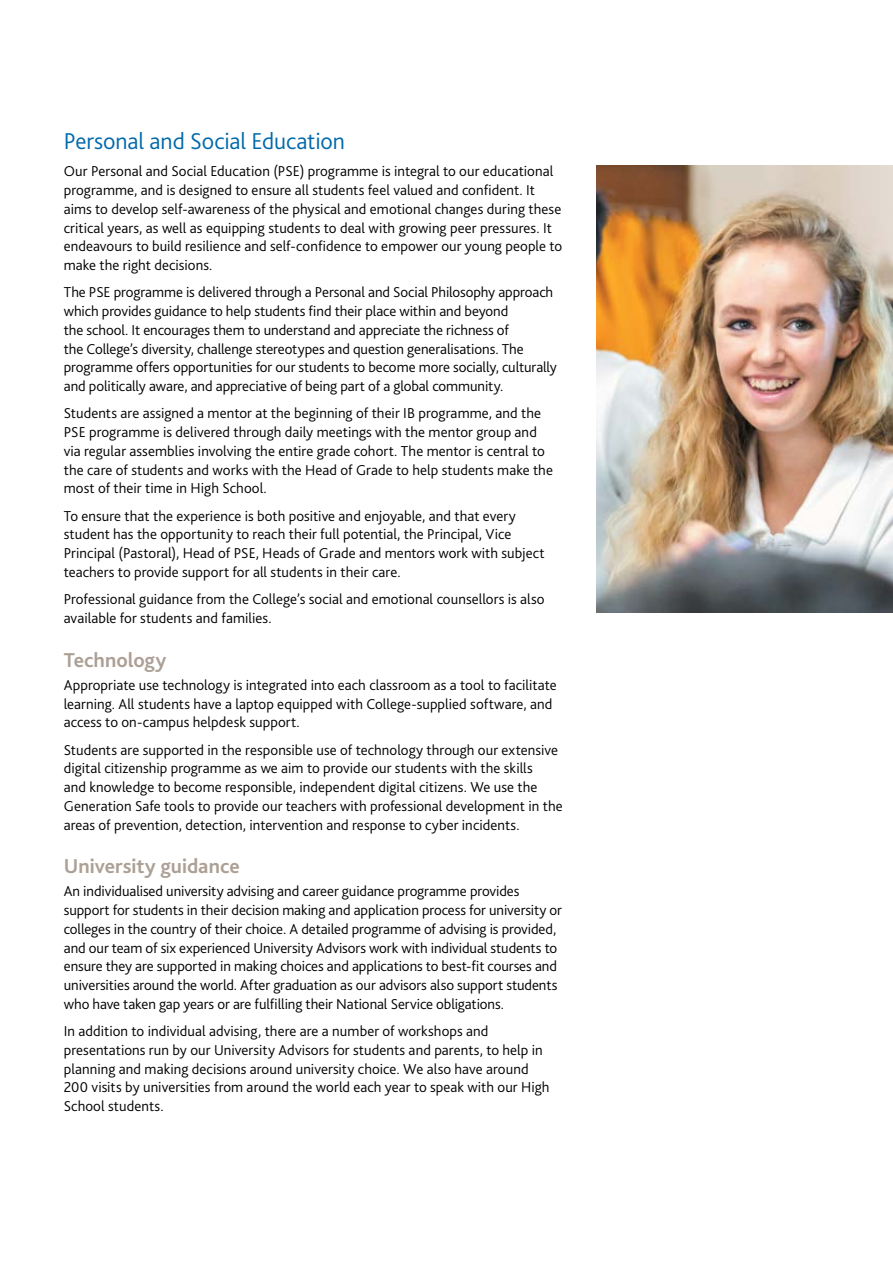
<style>
.page{position:relative;width:893px;height:1263px;background:#fff}
.page>*{position:absolute;margin:0;border:0;box-sizing:border-box;transform-origin:0 0}
.t1{font:300 24px "Bliss 2";letter-spacing:-.005em;color:#0069aa}
.t2{font:700 21px "Bliss 2";color:#aca095}
.t3{font:300 15px/18.8px "Bliss 2";color:#000}
</style>
<div class="page">
<img style="left:597px;top:166px;width:296px;height:446px">
<h1 class="t1" style="left:64px;top:126px;width:283px">Personal and Social Education</h1>
<p class="t3" style="left:64px;top:162px;width:500px">Our Personal and Social Education (PSE) programme is integral to our educational programme, and is designed to ensure all students feel valued and confident. It aims to develop self-awareness of the physical and emotional changes during these critical years, as well as equipping students to deal with growing peer pressures. It endeavours to build resilience and self-confidence to empower our young people to make the right decisions.</p>
<p class="t3" style="left:64px;top:283px;width:495px">The PSE programme is delivered through a Personal and Social Philosophy approach which provides guidance to help students find their place within and beyond<br>the school. It encourages them to understand and appreciate the richness of<br>the College’s diversity, challenge stereotypes and question generalisations. The programme offers opportunities for our students to become more socially, culturally and politically aware, and appreciative of being part of a global community.</p>
<p class="t3" style="left:64px;top:404px;width:491px">Students are assigned a mentor at the beginning of their IB programme, and the PSE programme is delivered through daily meetings with the mentor group and via regular assemblies involving the entire grade cohort. The mentor is central to the care of students and works with the Head of Grade to help students make the most of their time in High School.</p>
<p class="t3" style="left:64px;top:506px;width:482px">To ensure that the experience is both positive and enjoyable, and that every student has the opportunity to reach their full potential, the Principal, Vice Principal (Pastoral), Head of PSE, Heads of Grade and mentors work with subject teachers to provide support for all students in their care.</p>
<p class="t3" style="left:64px;top:589px;width:482px">Professional guidance from the College’s social and emotional counsellors is also available for students and families.</p>
<h2 class="t2" style="left:64px;top:647px;width:104px">Technology</h2>
<p class="t3" style="left:64px;top:675px;width:494px">Appropriate use technology is integrated into each classroom as a tool to facilitate learning. All students have a laptop equipped with College-supplied software, and access to on-campus helpdesk support.</p>
<p class="t3" style="left:64px;top:740px;width:500px">Students are supported in the responsible use of technology through our extensive digital citizenship programme as we aim to provide our students with the skills<br>and knowledge to become responsible, independent digital citizens. We use the Generation Safe tools to provide our teachers with professional development in the areas of prevention, detection, intervention and response to cyber incidents.</p>
<h2 class="t2" style="left:64px;top:853px;width:177px">University guidance</h2>
<p class="t3" style="left:64px;top:881px;width:500px">An individualised university advising and career guidance programme provides support for students in their decision making and application process for university or colleges in the country of their choice. A detailed programme of advising is provided, and our team of six experienced University Advisors work with individual students to ensure they are supported in making choices and applications to best-fit courses and universities around the world. After graduation as our advisors also support students who have taken gap years or are fulfilling their National Service obligations.</p>
<p class="t3" style="left:64px;top:1021px;width:487px">In addition to individual advising, there are a number of workshops and presentations run by our University Advisors for students and parents, to help in planning and making decisions around university choice. We also have around 200 visits by universities from around the world each year to speak with our High School students.</p>
</div>
